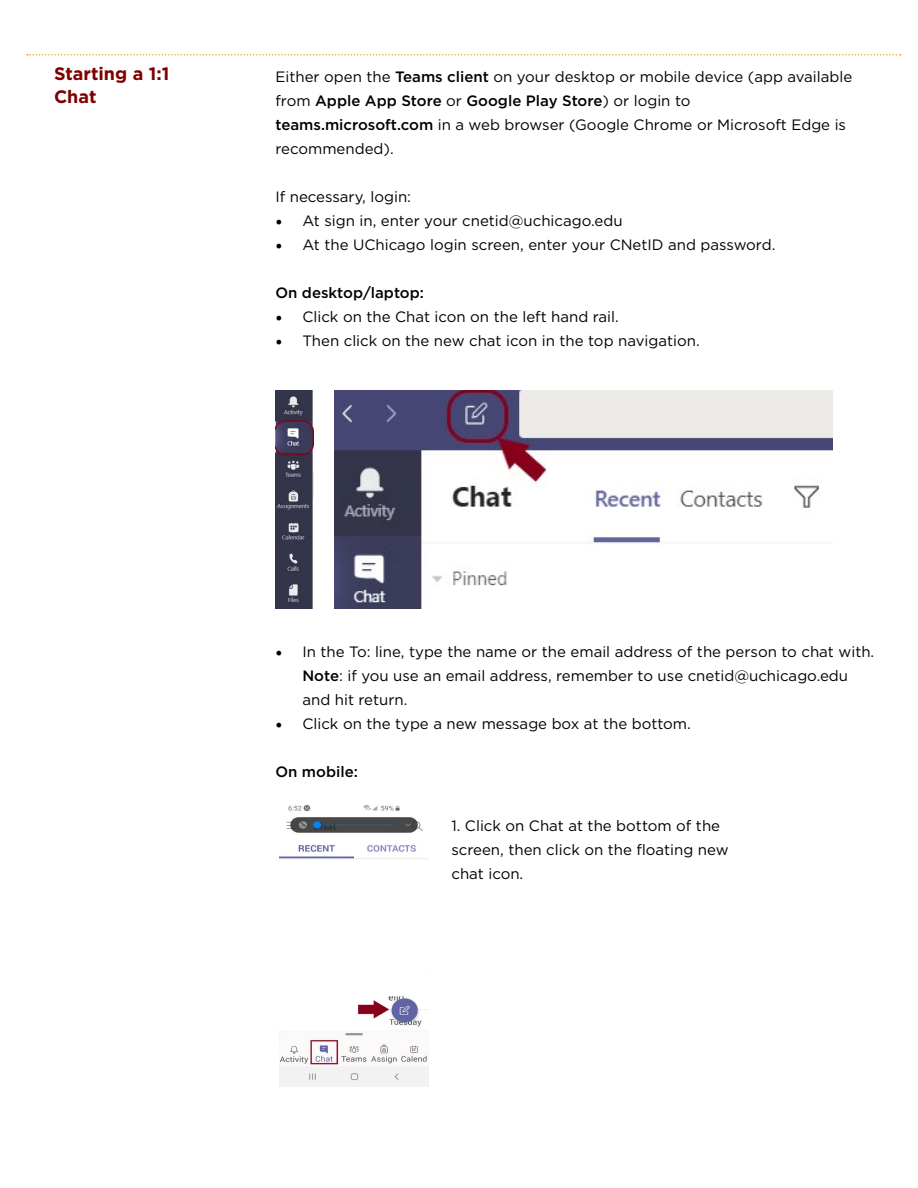
<style>
.page{position:relative;width:918px;height:1188px;background:#fff}
.page>*{position:absolute;margin:0;border:0;box-sizing:border-box;transform-origin:0 0}
.t1{font:700 18px/22.5px "Gotham";color:#800000}
.t2{font:15px/24px "Gotham";color:#000}
.t3{font:500 15px "Gotham";color:#000}
.s1{font-weight:500}
.s2{font-family:"Minion Pro";font-size:18px}
</style>
<div class="page">
<img style="left:279px;top:805px;width:149px;height:281px">
<img style="left:275px;top:391px;width:38px;height:218px">
<img style="left:334px;top:391px;width:499px;height:218px">
<svg style="left:27px;top:54px;width:874px;height:2px"></svg>
<p class="t1" style="left:54px;top:63px;width:117px">Starting a 1:1<br>Chat</p>
<p class="t2" style="left:275px;top:64px;width:578px">Either open the <span class="s1">Teams client</span> on your desktop or mobile device (app available from <span class="s1">Apple App Store</span> or <span class="s1">Google Play Store</span>) or login to<br><span class="s1">teams.microsoft.com</span> in a web browser (Google Chrome or Microsoft Edge is recommended).</p>
<p class="t2" style="left:275px;top:184px;width:137px">If necessary, login:</p>
<p class="t2" style="left:275px;top:208px;width:349px"><span class="s2">•</span> At sign in, enter your cnetid@uchicago.edu</p>
<p class="t2" style="left:275px;top:232px;width:501px"><span class="s2">•</span> At the UChicago login screen, enter your CNetID and password.</p>
<p class="t3" style="left:275px;top:283px;width:150px">On desktop/laptop:</p>
<p class="t2" style="left:275px;top:304px;width:345px"><span class="s2">•</span> Click on the Chat icon on the left hand rail.</p>
<p class="t2" style="left:275px;top:328px;width:426px"><span class="s2">•</span> Then click on the new chat icon in the top navigation.</p>
<p class="t2" style="left:302px;top:639px;width:573px;text-indent:-27px"><span class="s2">•</span> In the To: line, type the name or the email address of the person to chat with.<br><span class="s1">Note</span>: if you use an email address, remember to use cnetid@uchicago.edu and hit return.</p>
<p class="t2" style="left:275px;top:711px;width:417px"><span class="s2">•</span> Click on the type a new message box at the bottom.</p>
<p class="t3" style="left:275px;top:762px;width:84px">On mobile:</p>
<p class="t2" style="left:451px;top:813px;width:279px">1. Click on Chat at the bottom of the screen, then click on the floating new chat icon.</p>
</div>
